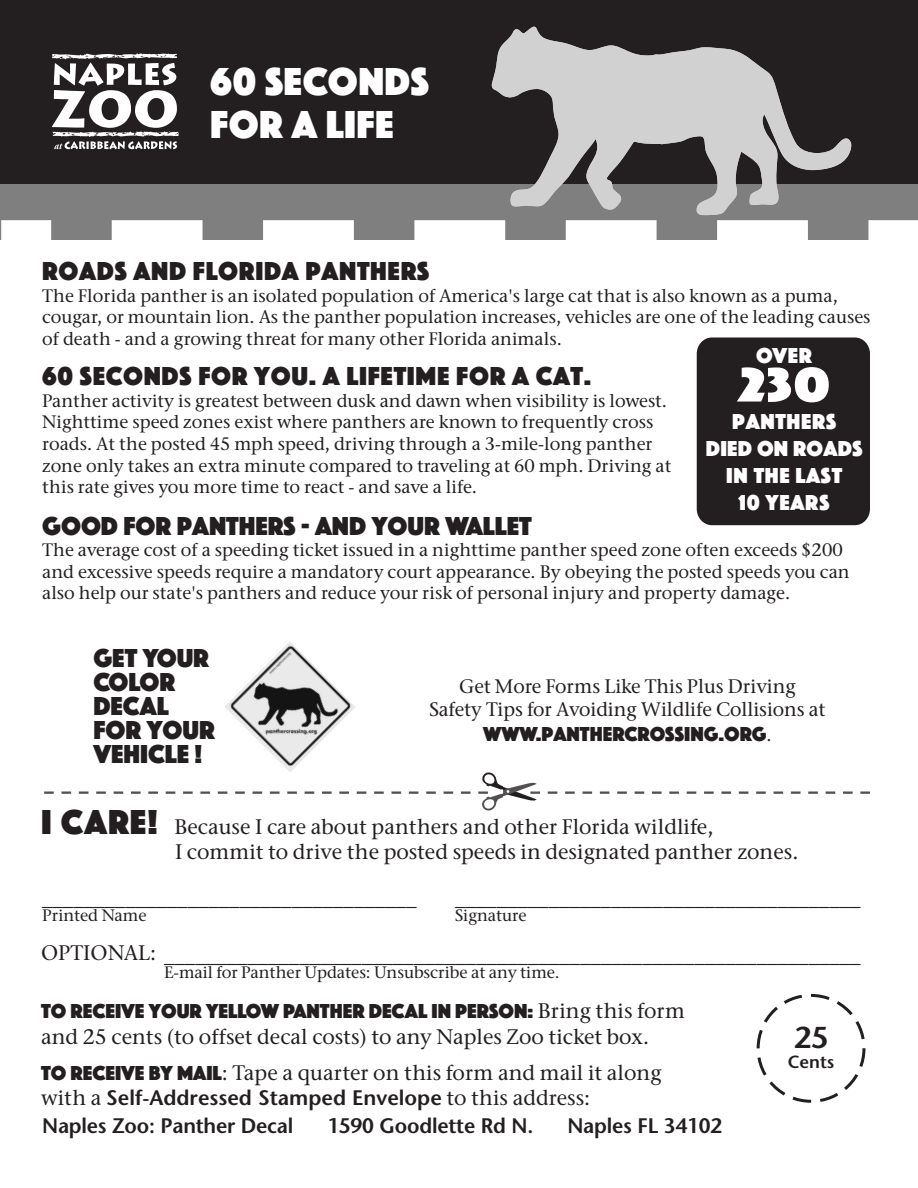
<style>
.page{position:relative;width:918px;height:1188px;background:#fff}
.page>*{position:absolute;margin:0;border:0;box-sizing:border-box;transform-origin:0 0}
.t1{font:50.4px "Phosphate Solid";color:#fff;scale:1.25 1}
.t2{font:40.5px/43.5px "Phosphate Solid";letter-spacing:.01em;color:#fff}
.t3{font:600 30.15px "Stone Sans Std";color:#231f20}
.t4{font:27px/24px "Phosphate Solid";color:#231f20}
.t5{font:27px "Phosphate Solid";letter-spacing:.025em;color:#231f20}
.t6{font:22.5px/27px "Phosphate Solid";letter-spacing:.03em;color:#fff;text-align:center}
.t7{font:500 21px/25.2px "Stone Ser ITC Std";color:#231f20}
.t8{font:600 21px "Stone Sans Std";letter-spacing:-.01em;color:#231f20}
.t9{font:21px "Phosphate Solid";color:#231f20}
.t10{font:500 19.5px/23.4px "Stone Ser ITC Std";letter-spacing:-.005em;color:#231f20;text-align:center}
.t11{font:500 18px/21.6px "Stone Ser ITC Std";color:#231f20}
.t12{font:600 17.55px "Stone Sans Std";color:#231f20}
.t13{font:500 16.5px "Stone Ser ITC Std";letter-spacing:-.005em;color:#231f20}
.s1{font-family:"Stone Ser ITC Std";font-weight:500;font-size:18px}
.s2{font-family:"Phosphate Solid";font-weight:400;font-size:36px}
.s3{font-family:"Stone Ser ITC Std";font-weight:500}
.s4{font-family:"Phosphate Solid";font-weight:400}
</style>
<div class="page">
<div style="left:0;top:0;width:918px;height:193px;background:#231f20"></div>
<div style="left:0;top:184px;width:918px;height:56px;background:#7f7f7f"></div>
<div style="left:697px;top:338px;width:173px;height:187px;background:#231f20;border-radius:16px"></div>
<svg style="left:44px;top:791px;width:10px;height:3px"></svg>
<svg style="left:62px;top:791px;width:9px;height:3px"></svg>
<svg style="left:79px;top:791px;width:9px;height:3px"></svg>
<svg style="left:96px;top:791px;width:10px;height:3px"></svg>
<svg style="left:114px;top:791px;width:9px;height:3px"></svg>
<svg style="left:131px;top:791px;width:10px;height:3px"></svg>
<svg style="left:148px;top:791px;width:10px;height:3px"></svg>
<svg style="left:166px;top:791px;width:9px;height:3px"></svg>
<svg style="left:183px;top:791px;width:10px;height:3px"></svg>
<svg style="left:200px;top:791px;width:10px;height:3px"></svg>
<svg style="left:218px;top:791px;width:9px;height:3px"></svg>
<svg style="left:235px;top:791px;width:10px;height:3px"></svg>
<svg style="left:253px;top:791px;width:9px;height:3px"></svg>
<svg style="left:270px;top:791px;width:10px;height:3px"></svg>
<svg style="left:287px;top:791px;width:10px;height:3px"></svg>
<svg style="left:305px;top:791px;width:9px;height:3px"></svg>
<svg style="left:322px;top:791px;width:10px;height:3px"></svg>
<svg style="left:339px;top:791px;width:10px;height:3px"></svg>
<svg style="left:357px;top:791px;width:9px;height:3px"></svg>
<svg style="left:374px;top:791px;width:10px;height:3px"></svg>
<svg style="left:391px;top:791px;width:10px;height:3px"></svg>
<svg style="left:409px;top:791px;width:9px;height:3px"></svg>
<svg style="left:426px;top:791px;width:10px;height:3px"></svg>
<svg style="left:444px;top:791px;width:9px;height:3px"></svg>
<svg style="left:461px;top:791px;width:10px;height:3px"></svg>
<svg style="left:478px;top:772px;width:62px;height:39px"></svg>
<svg style="left:548px;top:791px;width:9px;height:3px"></svg>
<svg style="left:565px;top:791px;width:10px;height:3px"></svg>
<svg style="left:582px;top:791px;width:10px;height:3px"></svg>
<svg style="left:600px;top:791px;width:9px;height:3px"></svg>
<svg style="left:617px;top:791px;width:10px;height:3px"></svg>
<svg style="left:635px;top:791px;width:9px;height:3px"></svg>
<svg style="left:652px;top:791px;width:10px;height:3px"></svg>
<svg style="left:669px;top:791px;width:10px;height:3px"></svg>
<svg style="left:687px;top:791px;width:9px;height:3px"></svg>
<svg style="left:704px;top:791px;width:10px;height:3px"></svg>
<svg style="left:721px;top:791px;width:10px;height:3px"></svg>
<svg style="left:739px;top:791px;width:9px;height:3px"></svg>
<svg style="left:756px;top:791px;width:10px;height:3px"></svg>
<svg style="left:774px;top:791px;width:9px;height:3px"></svg>
<svg style="left:791px;top:791px;width:10px;height:3px"></svg>
<svg style="left:808px;top:791px;width:10px;height:3px"></svg>
<svg style="left:826px;top:791px;width:9px;height:3px"></svg>
<svg style="left:843px;top:791px;width:10px;height:3px"></svg>
<svg style="left:860px;top:791px;width:10px;height:3px"></svg>
<div style="left:1px;top:220px;width:50px;height:20px;background:#fff"></div>
<svg style="left:112px;top:220px;width:696px;height:20px"></svg>
<div style="left:868px;top:220px;width:50px;height:20px;background:#fff"></div>
<img style="left:225px;top:642px;width:130px;height:130px">
<div style="left:757px;top:994px;width:108px;height:109px;border:3px dashed #231f20;border-radius:50%"></div>
<svg style="left:52px;top:53px;width:127px;height:96px"></svg>
<svg style="left:491px;top:26px;width:361px;height:189px"></svg>
<h2 class="t2" style="left:210px;top:58px;width:220px">60 SECONDS<br>FOR A LIFE</h2>
<h3 class="t5" style="left:42px;top:252px;width:389px">ROADS AND FLORIDA PANTHERS</h3>
<p class="t11" style="left:42px;top:284px;width:830px">The Florida panther is an isolated population of America's large cat that is also known as a puma, cougar, or mountain lion. As the panther population increases, vehicles are one of the leading causes of death - and a growing threat for many other Florida animals.</p>
<h3 class="t5" style="left:42px;top:357px;width:551px">60 SECONDS FOR YOU. A LIFETIME FOR A CAT.</h3>
<p class="t11" style="left:42px;top:390px;width:631px">Panther activity is greatest between dusk and dawn when visibility is lowest.<br>Nighttime speed zones exist where panthers are known to frequently cross roads. At the posted 45 mph speed, driving through a 3-mile-long panther zone only takes an extra minute compared to traveling at 60 mph. Driving at this rate gives you more time to react - and save a life.</p>
<h3 class="t4" style="left:42px;top:512px;width:491px">GOOD FOR PANTHERS - AND YOUR WALLET</h3>
<p class="t11" style="left:42px;top:539px;width:809px">The average cost of a speeding ticket issued in a nighttime panther speed zone often exceeds $200 and excessive speeds require a mandatory court appearance. By obeying the posted speeds you can also help our state's panthers and reduce your risk of personal injury and property damage.</p>
<p class="t6" style="left:756px;top:340px;width:57px">OVER</p>
<h1 class="t1" style="left:738px;top:349px;width:75px">230</h1>
<p class="t6" style="left:706px;top:406px;width:158px">PANTHERS<br>DIED ON ROADS<br>IN THE LAST<br>10 YEARS</p>
<h3 class="t4" style="left:94px;top:645px;width:123px">GET YOUR<br>COLOR<br>DECAL<br>FOR YOUR<br>VEHICLE !</h3>
<p class="t10" style="left:429px;top:674px;width:398px">Get More Forms Like This Plus Driving<br>Safety Tips for Avoiding Wildlife Collisions at</p>
<p class="t9" style="left:483px;top:719px;width:290px">WWW.PANTHERCROSSING.ORG<span class="s1">.</span></p>
<p class="t7" style="left:175px;top:814px;width:625px;text-indent:-134px"><span class="s2">I CARE!</span> Because I care about panthers and other Florida wildlife,<br>I commit to drive the posted speeds in designated panther zones.</p>
<p class="t7" style="left:42px;top:885px;width:376px">____________________________________</p>
<p class="t13" style="left:42px;top:905px;width:106px">Printed Name</p>
<p class="t7" style="left:455px;top:885px;width:407px">_______________________________________</p>
<p class="t13" style="left:455px;top:905px;width:73px">Signature</p>
<p class="t7" style="left:41px;top:942px;width:821px">OPTIONAL: ___________________________________________________________________</p>
<p class="t9" style="left:41px;top:996px;width:645px">TO RECEIVE YOUR YELLOW PANTHER DECAL IN PERSON: <span class="s3">Bring this form</span></p>
<p class="t7" style="left:41px;top:1018px;width:622px;line-height:36px">and 25 cents (to offset decal costs) to any Naples Zoo ticket box.<br><span class="s4">TO RECEIVE BY MAIL</span>: Tape a quarter on this form and mail it along</p>
<p class="t8" style="left:41px;top:1085px;width:551px"><span class="s3">with a</span> Self-Addressed Stamped Envelope <span class="s3">to this address:</span></p>
<p class="t13" style="left:164px;top:962px;width:397px">E-mail for Panther Updates: Unsubscribe at any time.</p>
<h3 class="t3" style="left:794px;top:1020px;width:36px">25</h3>
<p class="t12" style="left:788px;top:1052px;width:48px">Cents</p>
<p class="t8" style="left:42px;top:1114px;width:253px">Naples Zoo: Panther Decal</p>
<p class="t8" style="left:327px;top:1114px;width:208px">1590 Goodlette Rd N.</p>
<p class="t8" style="left:567px;top:1114px;width:156px">Naples FL 34102</p>
</div>
